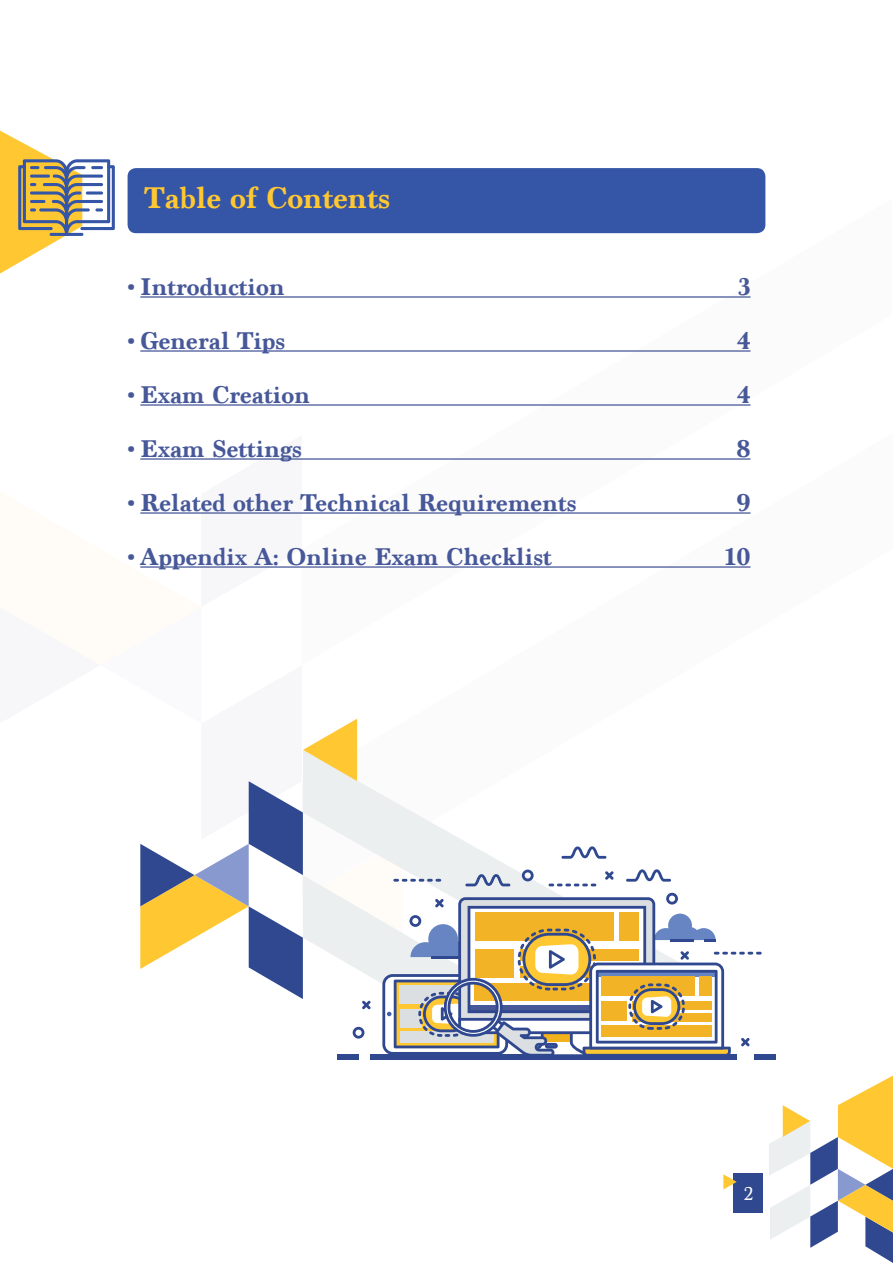
<style>
.page{position:relative;width:893px;height:1263px;background:#fff}
.page>*{position:absolute;margin:0;border:0;box-sizing:border-box;transform-origin:0 0}
.t1{font:700 31.5px "Marion";color:#ffc832}
.t2{font:700 25.5px "Marion";color:#475899}
.t3{font:19.5px "Marion";color:#fff}
</style>
<div class="page">
<div style="left:733px;top:1173px;width:30px;height:39px;background:#2f488f"></div>
<svg style="left:769px;top:1075px;width:124px;height:188px"></svg>
<svg style="left:723px;top:1174px;width:14px;height:15px"></svg>
<div style="left:128px;top:168px;width:637px;height:65px;background:#3555a6;border-radius:9px"></div>
<div style="left:337px;top:1054px;width:22px;height:5px;background:#2f488f"></div>
<div style="left:755px;top:1054px;width:21px;height:5px;background:#2f488f"></div>
<div style="left:370px;top:1054px;width:367px;height:5px;background:#2f488f"></div>
<svg style="left:140px;top:458px;width:622px;height:599px"></svg>
<svg style="left:0;top:131px;width:115px;height:143px"></svg>
<hr style="left:50px;top:233px;width:18px;height:3px;background:#3555a6;border-radius:2px">
<hr style="left:140px;top:296px;width:610px;height:2px;background:#475899">
<hr style="left:140px;top:350px;width:610px;height:2px;background:#475899">
<hr style="left:140px;top:404px;width:610px;height:2px;background:#475899">
<hr style="left:140px;top:458px;width:610px;height:2px;background:#475899">
<hr style="left:140px;top:512px;width:610px;height:2px;background:#475899">
<hr style="left:140px;top:566px;width:610px;height:2px;background:#475899">
<p class="t1" style="left:145px;top:179px;width:247px">Table of Contents</p>
<p class="t2" style="left:128px;top:272px;width:159px">• Introduction</p>
<p class="t2" style="left:738px;top:272px;width:14px">3</p>
<p class="t2" style="left:128px;top:326px;width:159px">• General Tips</p>
<p class="t2" style="left:737px;top:326px;width:15px">4</p>
<p class="t2" style="left:128px;top:380px;width:184px">• Exam Creation</p>
<p class="t2" style="left:737px;top:380px;width:15px">4</p>
<p class="t2" style="left:128px;top:434px;width:176px">• Exam Settings</p>
<p class="t2" style="left:736px;top:434px;width:16px">8</p>
<p class="t2" style="left:128px;top:488px;width:450px">• Related other Technical Requirements</p>
<p class="t2" style="left:736px;top:488px;width:16px">9</p>
<p class="t2" style="left:128px;top:542px;width:426px">• Appendix A: Online Exam Checklist</p>
<p class="t2" style="left:725px;top:542px;width:27px">10</p>
<p class="t3" style="left:744px;top:1182px;width:11px">2</p>
</div>
